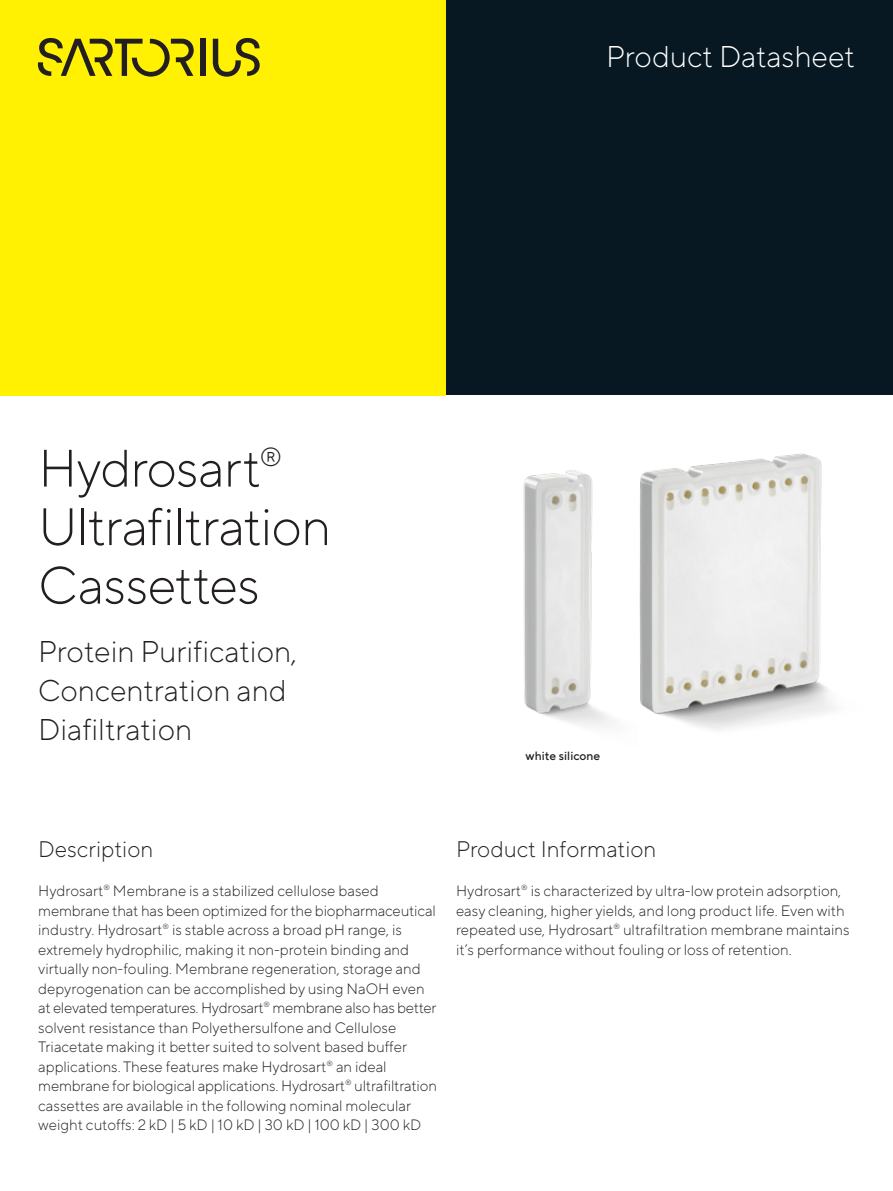
<style>
.page{position:relative;width:893px;height:1191px;background:#fff}
.page>*{position:absolute;margin:0;border:0;box-sizing:border-box;transform-origin:0 0}
.t1{font:300 52.5px/58.5px "TT Norms Pro";letter-spacing:-.015em;color:#231f20}
.t2{font:300 30px/39px "TT Norms Pro";color:#231f20}
.t3{font:300 30px "TT Norms Pro";color:#fff}
.t4{font:300 22.5px "TT Norms Pro";color:#231f20}
.t5{font:300 15px/19.5px "TT Norms Pro";color:#231f20}
.t6{font:500 12px "TT Norms Pro";letter-spacing:.005em;color:#231f20}
</style>
<div class="page">
<div style="left:0;top:0;width:446px;height:395px;background:#fff101"></div>
<div style="left:446px;top:0;width:447px;height:395px;background:#071822"></div>
<div style="left:200px;top:39px;width:5px;height:37px;background:#231f20"></div>
<svg style="left:213px;top:38px;width:47px;height:39px"></svg>
<svg style="left:38px;top:38px;width:156px;height:39px"></svg>
<img style="left:639px;top:453px;width:197px;height:277px">
<img style="left:523px;top:470px;width:89px;height:257px">
<h2 class="t3" style="left:606px;top:35px;width:250px">Product Datasheet</h2>
<h1 class="t1" style="left:38px;top:435px;width:294px">Hydrosart<sup>®<br></sup>Ultrafiltration<br>Cassettes</h1>
<h2 class="t2" style="left:38px;top:630px;width:260px">Protein Purification,<br>Concentration and<br>Diafiltration</h2>
<p class="t6" style="left:526px;top:746px;width:76px">white silicone</p>
<h3 class="t4" style="left:38px;top:833px;width:116px">Description</h3>
<p class="t5" style="left:38px;top:880px;width:400px">Hydrosart<sup>®</sup> Membrane is a stabilized cellulose based membrane that has been optimized for the biopharmaceutical industry. Hydrosart<sup>®</sup> is stable across a broad pH range, is extremely hydrophilic, making it non-protein binding and virtually non-fouling. Membrane regeneration, storage and depyrogenation can be accomplished by using NaOH even at elevated temperatures. Hydrosart<sup>®</sup> membrane also has better solvent resistance than Polyethersulfone and Cellulose Triacetate making it better suited to solvent based buffer applications. These features make Hydrosart<sup>®</sup> an ideal membrane for biological applications. Hydrosart<sup>®</sup> ultrafiltration cassettes are available in the following nominal molecular weight cutoffs: 2 kD | 5 kD | 10 kD | 30 kD | 100 kD | 300 kD</p>
<h3 class="t4" style="left:456px;top:833px;width:202px">Product Information</h3>
<p class="t5" style="left:456px;top:880px;width:395px">Hydrosart<sup>®</sup> is characterized by ultra-low protein adsorption, easy cleaning, higher yields, and long product life. Even with repeated use, Hydrosart<sup>®</sup> ultrafiltration membrane maintains it’s performance without fouling or loss of retention.</p>
</div>
